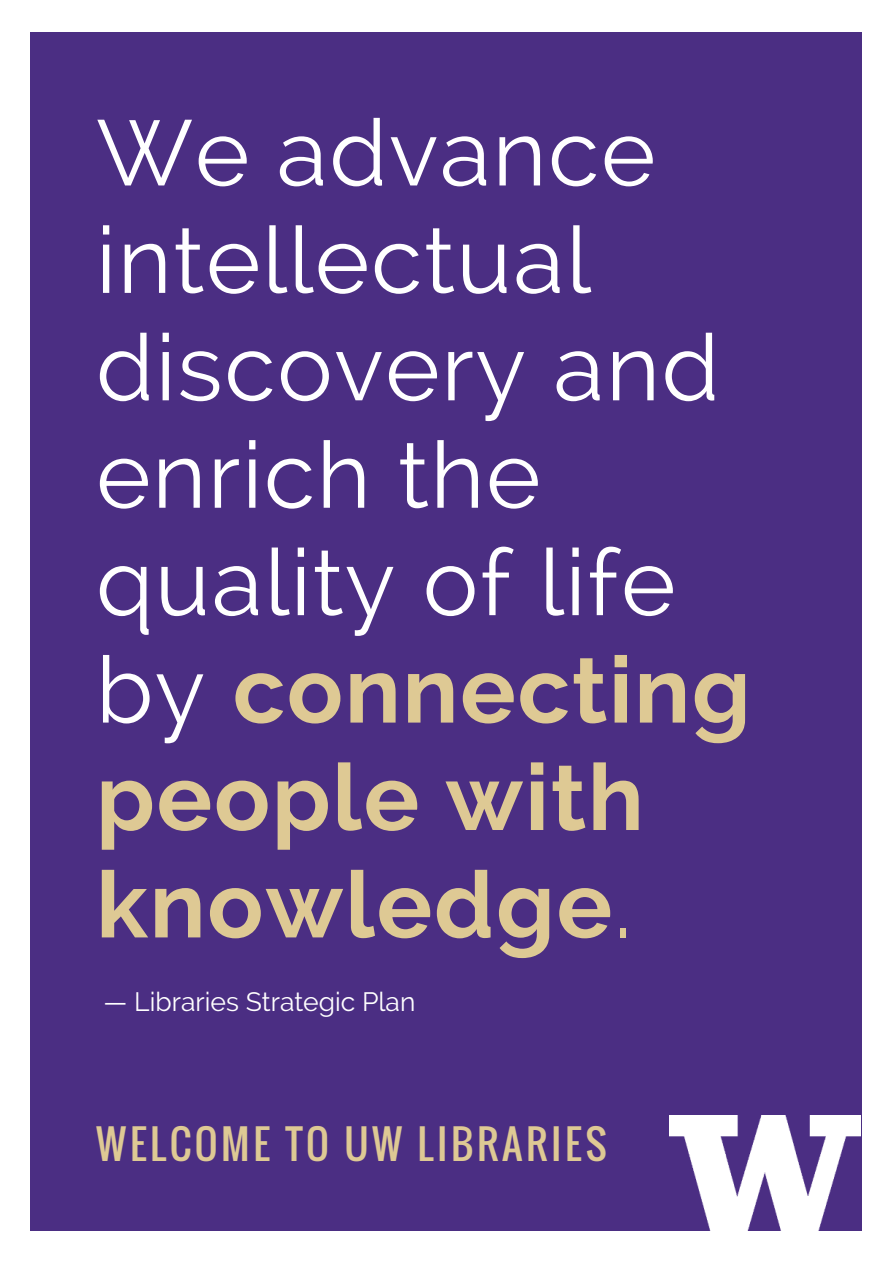
<style>
.page{position:relative;width:893px;height:1263px;background:#fff}
.page>*{position:absolute;margin:0;border:0;box-sizing:border-box;transform-origin:0 0}
.t1{font:92.62px/107.4px "Raleway";letter-spacing:.02em;color:#fff}
.t2{font:39.67px "Oswald";letter-spacing:.09em;color:#dec994}
.t3{font:26.47px "Raleway";color:#fff}
.s1{font-weight:700;color:#dec994}
.s2{color:#dec994}
</style>
<div class="page">
<div style="left:31px;top:32px;width:831px;height:1199px;background:#4b2e83"></div>
<img style="left:669px;top:1116px;width:191px;height:115px">
<p class="t1" style="left:96px;top:99px;width:656px">We advance intellectual discovery and enrich the quality of life by <span class="s1">connecting people with knowledge</span><span class="s2">.</span></p>
<p class="t3" style="left:104px;top:986px;width:313px">— Libraries Strategic Plan</p>
<p class="t2" style="left:96px;top:1114px;width:512px">WELCOME TO UW LIBRARIES</p>
</div>
